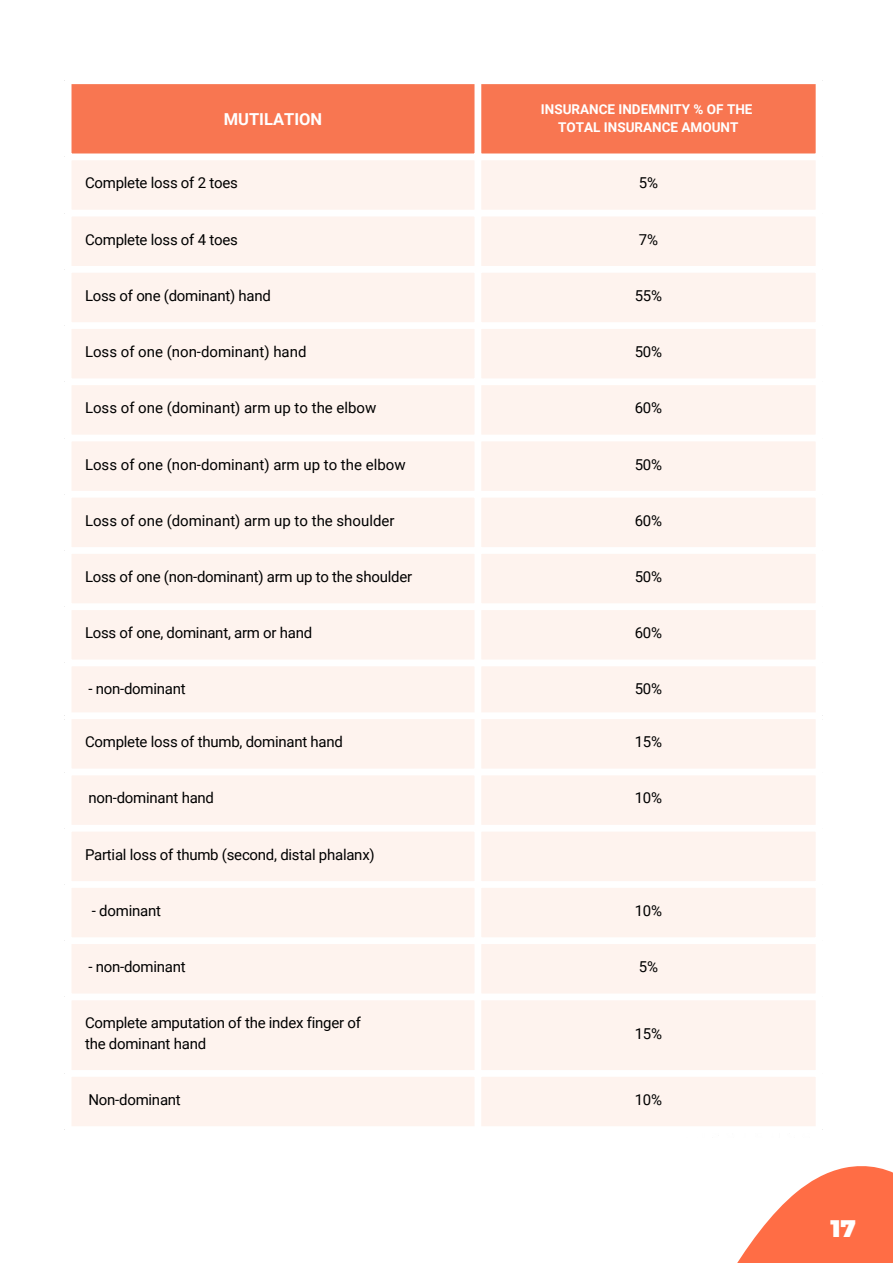
<style>
.page{position:relative;width:893px;height:1264px;background:#fff}
.page>*{position:absolute;margin:0;border:0;box-sizing:border-box;transform-origin:0 0}
.t1{font:900 24px "Montserrat";color:#fff}
.t2{font:700 16.5px "Roboto";color:#fff}
.t3{font:15px "Roboto";letter-spacing:-.015em;color:#000}
.t4{font:700 13.5px "Roboto";color:#fff}
</style>
<div class="page">
<svg style="left:738px;top:1166px;width:154px;height:96px"></svg>
<div style="left:71px;top:84px;width:744px;height:69px;background:#f87651"></div>
<div style="left:72px;top:160px;width:743px;height:552px;background:#fef3ee"></div>
<div style="left:474px;top:84px;width:7px;height:631px;background:#fff"></div>
<div style="left:65px;top:210px;width:757px;height:6px;background:#fff"></div>
<div style="left:65px;top:266px;width:757px;height:7px;background:#fff"></div>
<div style="left:65px;top:322px;width:757px;height:7px;background:#fff"></div>
<div style="left:65px;top:378px;width:757px;height:7px;background:#fff"></div>
<div style="left:65px;top:434px;width:757px;height:7px;background:#fff"></div>
<div style="left:65px;top:491px;width:757px;height:6px;background:#fff"></div>
<div style="left:65px;top:547px;width:757px;height:7px;background:#fff"></div>
<div style="left:65px;top:603px;width:757px;height:7px;background:#fff"></div>
<div style="left:65px;top:659px;width:757px;height:7px;background:#fff"></div>
<div style="left:72px;top:719px;width:743px;height:407px;background:#fef3ee"></div>
<div style="left:474px;top:719px;width:7px;height:407px;background:#fff"></div>
<div style="left:65px;top:768px;width:757px;height:7px;background:#fff"></div>
<div style="left:65px;top:824px;width:757px;height:7px;background:#fff"></div>
<div style="left:65px;top:881px;width:757px;height:6px;background:#fff"></div>
<div style="left:65px;top:937px;width:757px;height:7px;background:#fff"></div>
<div style="left:65px;top:993px;width:757px;height:7px;background:#fff"></div>
<div style="left:65px;top:1069px;width:757px;height:7px;background:#fff"></div>
<p class="t2" style="left:224px;top:109px;width:100px">MUTILATION</p>
<p class="t4" style="left:541px;top:102px;width:213px">INSURANCE INDEMNITY % OF THE</p>
<p class="t4" style="left:558px;top:120px;width:182px">TOTAL INSURANCE AMOUNT</p>
<p class="t3" style="left:85px;top:174px;width:154px">Complete loss of 2 toes</p>
<p class="t3" style="left:638px;top:174px;width:21px">5%</p>
<p class="t3" style="left:85px;top:231px;width:154px">Complete loss of 4 toes</p>
<p class="t3" style="left:638px;top:231px;width:21px">7%</p>
<p class="t3" style="left:85px;top:287px;width:187px">Loss of one (dominant) hand</p>
<p class="t3" style="left:634px;top:287px;width:29px">55%</p>
<p class="t3" style="left:85px;top:343px;width:223px">Loss of one (non-dominant) hand</p>
<p class="t3" style="left:634px;top:343px;width:29px">50%</p>
<p class="t3" style="left:85px;top:399px;width:293px">Loss of one (dominant) arm up to the elbow</p>
<p class="t3" style="left:634px;top:399px;width:29px">60%</p>
<p class="t3" style="left:85px;top:455px;width:322px">Loss of one (non-dominant) arm up to the elbow</p>
<p class="t3" style="left:634px;top:455px;width:29px">50%</p>
<p class="t3" style="left:85px;top:512px;width:311px">Loss of one (dominant) arm up to the shoulder</p>
<p class="t3" style="left:634px;top:512px;width:29px">60%</p>
<p class="t3" style="left:85px;top:568px;width:328px">Loss of one (non-dominant) arm up to the shoulder</p>
<p class="t3" style="left:634px;top:568px;width:29px">50%</p>
<p class="t3" style="left:85px;top:624px;width:229px">Loss of one, dominant, arm or hand</p>
<p class="t3" style="left:634px;top:624px;width:29px">60%</p>
<p class="t3" style="left:88px;top:680px;width:99px">- non-dominant</p>
<p class="t3" style="left:634px;top:680px;width:29px">50%</p>
<p class="t3" style="left:85px;top:733px;width:259px">Complete loss of thumb, dominant hand</p>
<p class="t3" style="left:634px;top:733px;width:29px">15%</p>
<p class="t3" style="left:88px;top:789px;width:127px">non-dominant hand</p>
<p class="t3" style="left:634px;top:789px;width:29px">10%</p>
<p class="t3" style="left:85px;top:845px;width:291px">Partial loss of thumb (second, distal phalanx)</p>
<p class="t3" style="left:92px;top:902px;width:71px">- dominant</p>
<p class="t3" style="left:634px;top:902px;width:29px">10%</p>
<p class="t3" style="left:88px;top:958px;width:99px">- non-dominant</p>
<p class="t3" style="left:638px;top:958px;width:21px">5%</p>
<p class="t3" style="left:85px;top:1014px;width:277px">Complete amputation of the index finger of</p>
<p class="t3" style="left:85px;top:1034px;width:123px">the dominant hand</p>
<p class="t3" style="left:634px;top:1024px;width:29px">15%</p>
<p class="t3" style="left:88px;top:1090px;width:94px">Non-dominant</p>
<p class="t3" style="left:634px;top:1090px;width:29px">10%</p>
<p class="t1" style="left:831px;top:1213px;width:18px">0</p>
<p class="t1" style="left:821px;top:1213px;width:36px">117</p>
</div>
